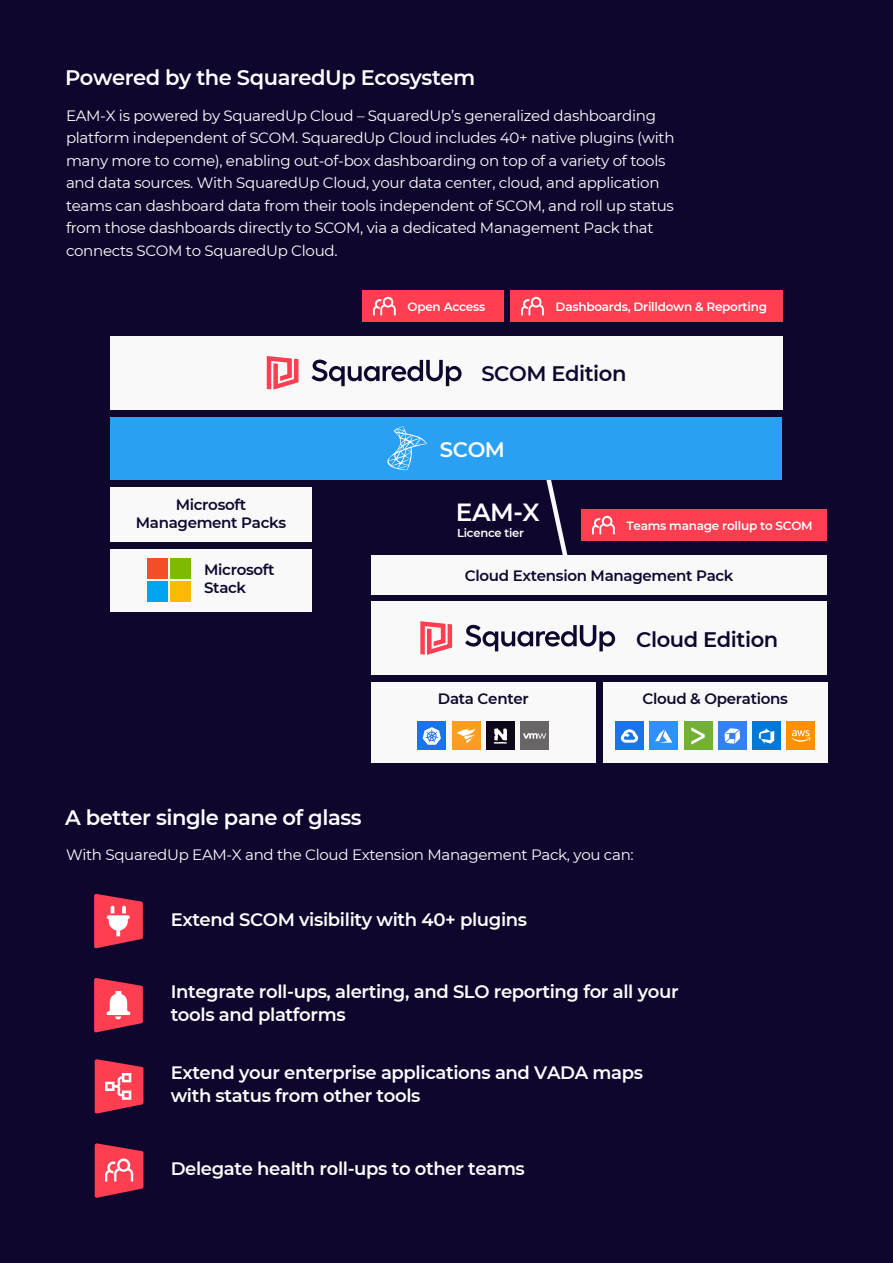
<style>
.page{position:relative;width:893px;height:1263px;background:#0f062d}
.page>*{position:absolute;margin:0;border:0;box-sizing:border-box;transform-origin:0 0}
.t1{font:600 24.75px "Montserrat";color:#fff}
.t2{font:600 21px "Montserrat";letter-spacing:-.02em;color:#fff}
.t3{font:600 21px "Montserrat";letter-spacing:-.02em;color:#0f062d}
.t4{font:600 18px/22.5px "Montserrat";letter-spacing:-.02em;color:#fff}
.t5{font:15px/22.5px "Montserrat";letter-spacing:-.02em;color:#fff}
.t6{font:600 15px/18px "Montserrat";letter-spacing:-.02em;color:#0f062d;text-align:center}
.t7{font:600 12px "Montserrat";letter-spacing:-.02em;color:#fff}
.t8{font:600 11.55px "Montserrat";letter-spacing:-.02em;color:#fff}
</style>
<div class="page">
<div style="left:110px;top:336px;width:673px;height:74px;background:#f9f9fa"></div>
<div style="left:110px;top:549px;width:201px;height:62px;background:#f9f9fa"></div>
<div style="left:371px;top:682px;width:224px;height:80px;background:#f9f9fa"></div>
<div style="left:603px;top:682px;width:224px;height:80px;background:#f9f9fa"></div>
<div style="left:110px;top:487px;width:201px;height:54px;background:#f9f9fa"></div>
<div style="left:371px;top:601px;width:456px;height:74px;background:#f9f9fa"></div>
<svg style="left:311px;top:360px;width:151px;height:26px"></svg>
<svg style="left:267px;top:356px;width:31px;height:34px"></svg>
<svg style="left:465px;top:625px;width:150px;height:26px"></svg>
<svg style="left:420px;top:621px;width:32px;height:34px"></svg>
<div style="left:147px;top:558px;width:21px;height:21px;background:#f25022"></div>
<div style="left:170px;top:558px;width:21px;height:21px;background:#7fba00"></div>
<div style="left:147px;top:581px;width:21px;height:21px;background:#00a4ef"></div>
<div style="left:170px;top:581px;width:21px;height:21px;background:#ffb900"></div>
<svg style="left:542px;top:479px;width:29px;height:76px"></svg>
<svg style="left:94px;top:894px;width:49px;height:54px;background:#da4e61"></svg>
<svg style="left:94px;top:978px;width:49px;height:54px;background:#da5265"></svg>
<svg style="left:95px;top:1143px;width:48px;height:55px;background:#d74459"></svg>
<svg style="left:95px;top:1059px;width:48px;height:55px;background:#d7485c"></svg>
<div style="left:520px;top:722px;width:29px;height:28px;background:#696566"></div>
<svg style="left:523px;top:733px;width:23px;height:6px"></svg>
<div style="left:452px;top:722px;width:28px;height:28px;background:#f99e21"></div>
<svg style="left:456px;top:728px;width:20px;height:16px"></svg>
<div style="left:417px;top:722px;width:29px;height:28px;background:#1a73e8"></div>
<svg style="left:423px;top:727px;width:18px;height:18px"></svg>
<div style="left:486px;top:722px;width:29px;height:28px;background:#0c081a"></div>
<svg style="left:494px;top:728px;width:13px;height:16px"></svg>
<div style="left:786px;top:722px;width:29px;height:28px;background:#ff9100"></div>
<svg style="left:791px;top:730px;width:19px;height:12px"></svg>
<div style="left:649px;top:722px;width:29px;height:28px;background:#3190ff"></div>
<svg style="left:655px;top:729px;width:17px;height:14px"></svg>
<div style="left:615px;top:722px;width:29px;height:28px;background:#1a73e8"></div>
<svg style="left:621px;top:729px;width:17px;height:14px"></svg>
<div style="left:718px;top:722px;width:29px;height:28px;background:#3481f4"></div>
<svg style="left:725px;top:728px;width:15px;height:16px"></svg>
<div style="left:752px;top:722px;width:29px;height:28px;background:#0078d7"></div>
<svg style="left:759px;top:728px;width:15px;height:16px"></svg>
<div style="left:684px;top:722px;width:28px;height:28px;background:#72b036"></div>
<svg style="left:691px;top:727px;width:14px;height:18px"></svg>
<div style="left:110px;top:417px;width:672px;height:62px;background:#2aa0f3"></div>
<div style="left:371px;top:555px;width:456px;height:39px;background:#f9f9fa"></div>
<svg style="left:387px;top:426px;width:40px;height:44px"></svg>
<div style="left:362px;top:290px;width:141px;height:32px;background:#ff3e51"></div>
<svg style="left:373px;top:297px;width:23px;height:18px"></svg>
<div style="left:511px;top:290px;width:272px;height:32px;background:#ff3e51"></div>
<svg style="left:521px;top:297px;width:23px;height:18px"></svg>
<div style="left:582px;top:509px;width:245px;height:32px;background:#ff3e51"></div>
<svg style="left:592px;top:516px;width:23px;height:18px"></svg>
<h2 class="t2" style="left:65px;top:63px;width:412px">Powered by the SquaredUp Ecosystem</h2>
<p class="t5" style="left:66px;top:104px;width:610px">EAM-X is powered by SquaredUp Cloud – SquaredUp’s generalized dashboarding platform independent of SCOM. SquaredUp Cloud includes 40+ native plugins (with many more to come), enabling out-of-box dashboarding on top of a variety of tools and data sources. With SquaredUp Cloud, your data center, cloud, and application teams can dashboard data from their tools independent of SCOM, and roll up status from those dashboards directly to SCOM, via a dedicated Management Pack that connects SCOM to SquaredUp Cloud.</p>
<p class="t7" style="left:407px;top:298px;width:79px">Open Access</p>
<p class="t7" style="left:556px;top:298px;width:213px">Dashboards, Drilldown &amp; Reporting</p>
<h2 class="t3" style="left:481px;top:359px;width:147px">SCOM Edition</h2>
<p class="t6" style="left:136px;top:495px;width:152px">Microsoft<br>Management Packs</p>
<p class="t6" style="left:204px;top:560px;width:72px;text-align:left">Microsoft<br>Stack</p>
<h2 class="t2" style="left:440px;top:435px;width:67px">SCOM</h2>
<h1 class="t1" style="left:456px;top:495px;width:85px">EAM-X</h1>
<p class="t8" style="left:457px;top:524px;width:68px">Licence tier</p>
<p class="t7" style="left:627px;top:517px;width:188px">Teams manage rollup to SCOM</p>
<p class="t6" style="left:465px;top:566px;width:270px">Cloud Extension Management Pack</p>
<h2 class="t3" style="left:636px;top:624px;width:144px">Cloud Edition</h2>
<p class="t6" style="left:438px;top:689px;width:92px">Data Center</p>
<p class="t6" style="left:642px;top:689px;width:147px">Cloud &amp; Operations</p>
<h2 class="t2" style="left:65px;top:802px;width:298px">A better single pane of glass</h2>
<p class="t5" style="left:66px;top:843px;width:569px">With SquaredUp EAM-X and the Cloud Extension Management Pack, you can:</p>
<p class="t4" style="left:171px;top:907px;width:358px">Extend SCOM visibility with 40+ plugins</p>
<p class="t4" style="left:171px;top:980px;width:509px">Integrate roll-ups, alerting, and SLO reporting for all your tools and platforms</p>
<p class="t4" style="left:171px;top:1061px;width:474px">Extend your enterprise applications and VADA maps with status from other tools</p>
<p class="t4" style="left:171px;top:1157px;width:356px">Delegate health roll-ups to other teams</p>
</div>
